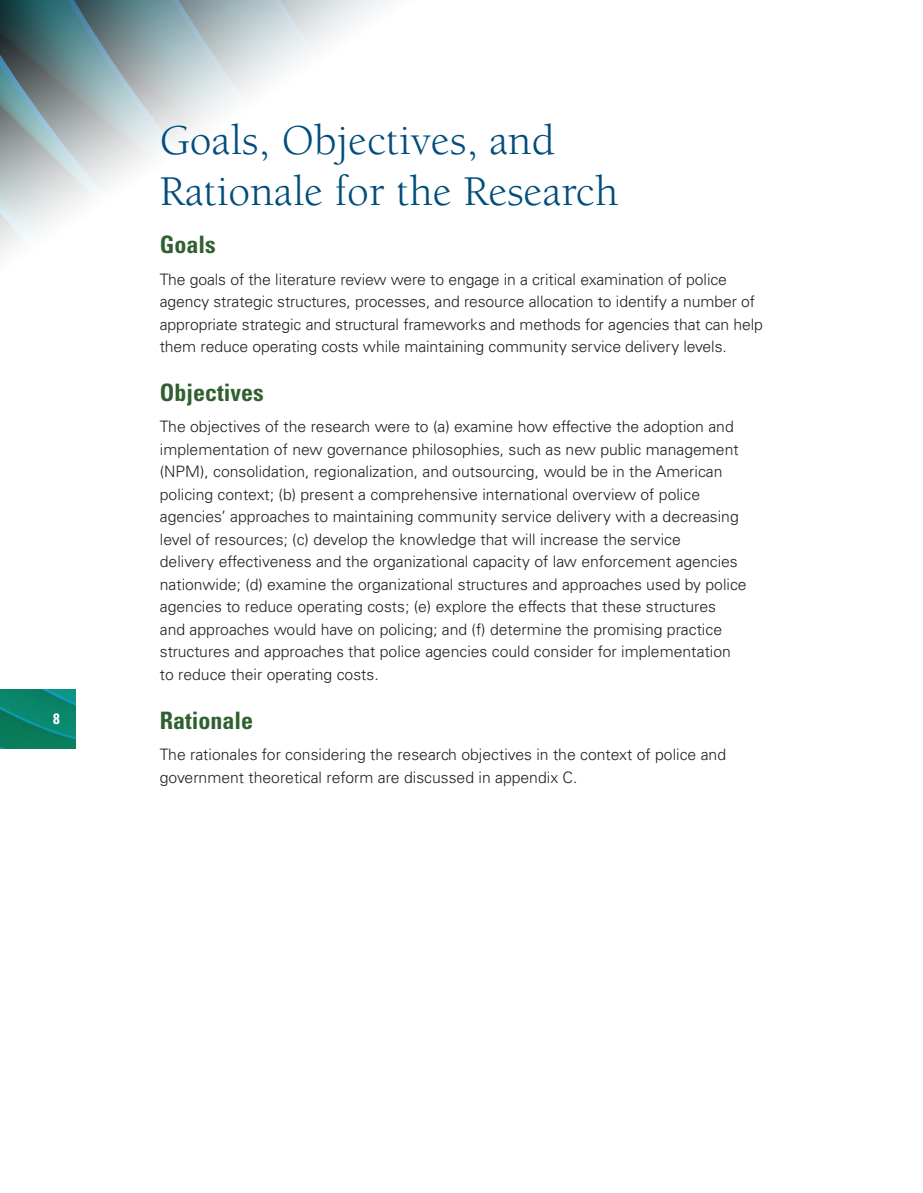
<style>
.page{position:relative;width:923px;height:1193px;background:#fff}
.page>*{position:absolute;margin:0;border:0;box-sizing:border-box;transform-origin:0 0}
.t1{font:43.5px/49.9px "Berkeley Std";letter-spacing:.005em;color:#014d7c}
.t2{font:700 condensed 24px "Univers LT Std";color:#316030}
.Body_Text{font:300 15.75px/22.5px "Univers LT Std";color:#231f20}
.t3{font:700 condensed 15px "Univers LT Std";color:#fff}
</style>
<div class="page">
<img style="left:0;top:0;width:388px;height:255px">
<img style="left:0;top:689px;width:76px;height:59px">
<p class="t3" style="left:53px;top:710px;width:8px">8</p>
<h2 class="t1" style="left:160px;top:117px;width:460px">Goals, Objectives, and<br>Rationale for the Research</h2>
<h3 class="t2" style="left:160px;top:230px;width:57px">Goals</h3>
<p class="Body_Text" style="left:160px;top:268px;width:604px">The goals of the literature review were to engage in a critical examination of police agency strategic structures, processes, and resource allocation to identify a number of appropriate strategic and structural frameworks and methods for agencies that can help them reduce operating costs while maintaining community service delivery levels.</p>
<h3 class="t2" style="left:160px;top:377px;width:105px">Objectives</h3>
<p class="Body_Text" style="left:160px;top:415px;width:588px">The objectives of the research were to (a) examine how effective the adoption and implementation of new governance philosophies, such as new public management (NPM), consolidation, regionalization, and outsourcing, would be in the American policing context; (b) present a comprehensive international overview of police agencies’ approaches to maintaining community service delivery with a decreasing level of resources; (c) develop the knowledge that will increase the service<br>delivery effectiveness and the organizational capacity of law enforcement agencies nationwide; (d) examine the organizational structures and approaches used by police agencies to reduce operating costs; (e) explore the effects that these structures<br>and approaches would have on policing; and (f) determine the promising practice structures and approaches that police agencies could consider for implementation to reduce their operating costs.</p>
<h3 class="t2" style="left:160px;top:705px;width:95px">Rationale</h3>
<p class="Body_Text" style="left:160px;top:743px;width:568px">The rationales for considering the research objectives in the context of police and government theoretical reform are discussed in appendix C.</p>
</div>
